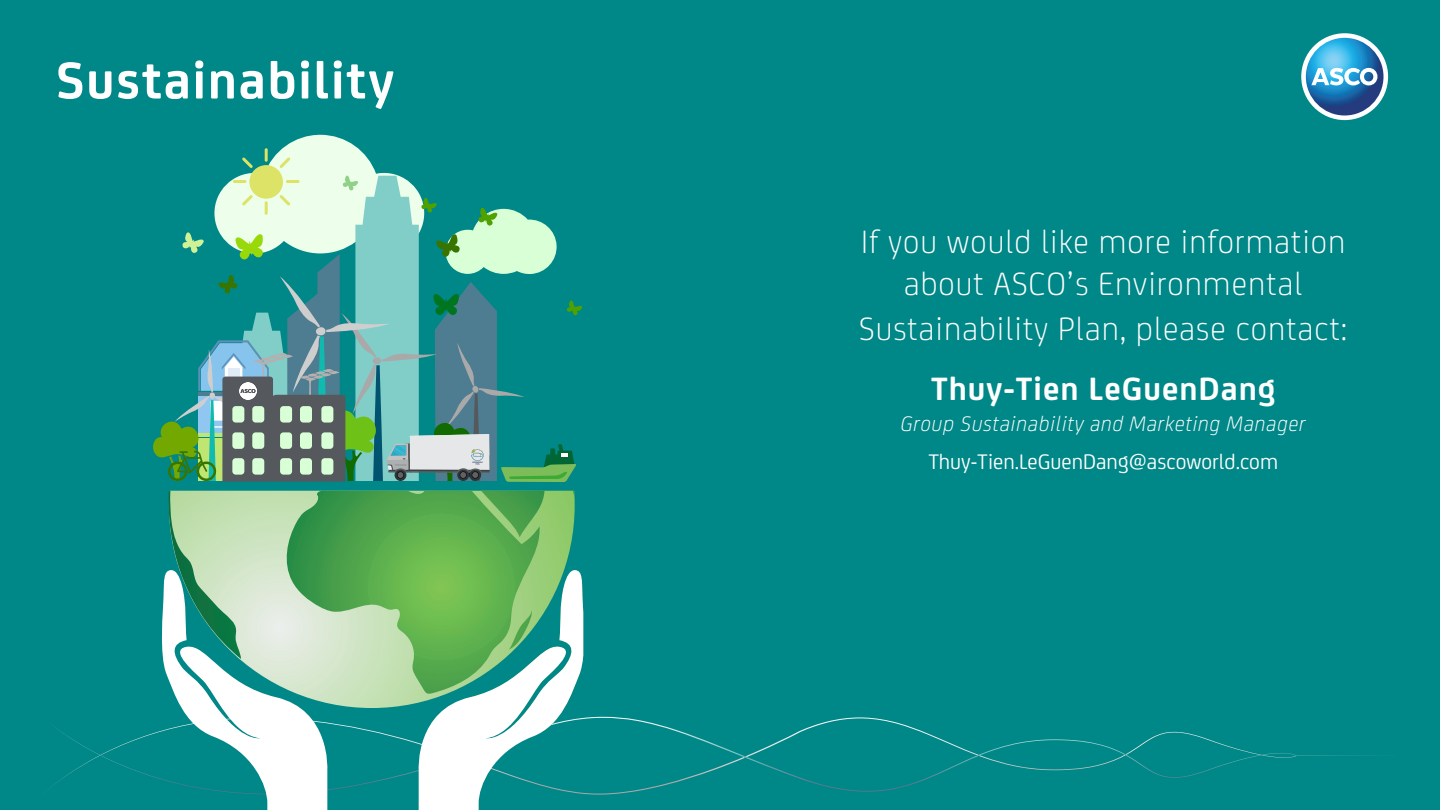
<style>
.page{position:relative;width:1440px;height:810px;background:#008787}
.page>*{position:absolute;margin:0;border:0;box-sizing:border-box;transform-origin:0 0}
.t1{font:700 55.5px "FS Joey";letter-spacing:.03em;color:#fff}
.t2{font:300 34.5px/41.4px "FS Joey";letter-spacing:.03em;color:#fff;text-align:center}
.t3{font:700 34.5px "FS Joey";letter-spacing:.03em;color:#fff}
.t4{font:italic 300 22.5px "FS Joey";letter-spacing:.03em;color:#fff}
.t5{font:22.5px "FS Joey";color:#fff}
</style>
<div class="page">
<img style="left:48px;top:717px;width:1244px;height:78px">
<img style="left:100px;top:754px;width:1278px;height:4px">
<svg style="left:1301px;top:33px;width:87px;height:87px"></svg>
<svg style="left:1306px;top:38px;width:78px;height:78px;background:#2e7fb8"></svg>
<svg style="left:1311px;top:68px;width:66px;height:17px"></svg>
<svg style="left:330px;top:491px;width:245px;height:217px;background:#90c983"></svg>
<svg style="left:416px;top:570px;width:167px;height:240px"></svg>
<svg style="left:159px;top:491px;width:171px;height:319px"></svg>
<svg style="left:542px;top:491px;width:2px;height:46px"></svg>
<svg style="left:282px;top:491px;width:260px;height:203px;background:#7abc74"></svg>
<svg style="left:573px;top:491px;width:2px;height:8px"></svg>
<svg style="left:153px;top:135px;width:430px;height:347px"></svg>
<img style="left:472px;top:449px;width:12px;height:17px">
<p class="t1" style="left:56px;top:39px;width:339px">Sustainability</p>
<p class="t2" style="left:861px;top:219px;width:486px">If you would like more information about ASCO’s Environmental</p>
<p class="t2" style="left:859px;top:305px;width:490px">Sustainability Plan, please contact:</p>
<p class="t3" style="left:931px;top:362px;width:346px">Thuy-Tien LeGuenDang</p>
<p class="t4" style="left:901px;top:409px;width:407px">Group Sustainability and Marketing Manager</p>
<p class="t5" style="left:928px;top:446px;width:351px">Thuy-Tien.LeGuenDang@ascoworld.com</p>
</div>
